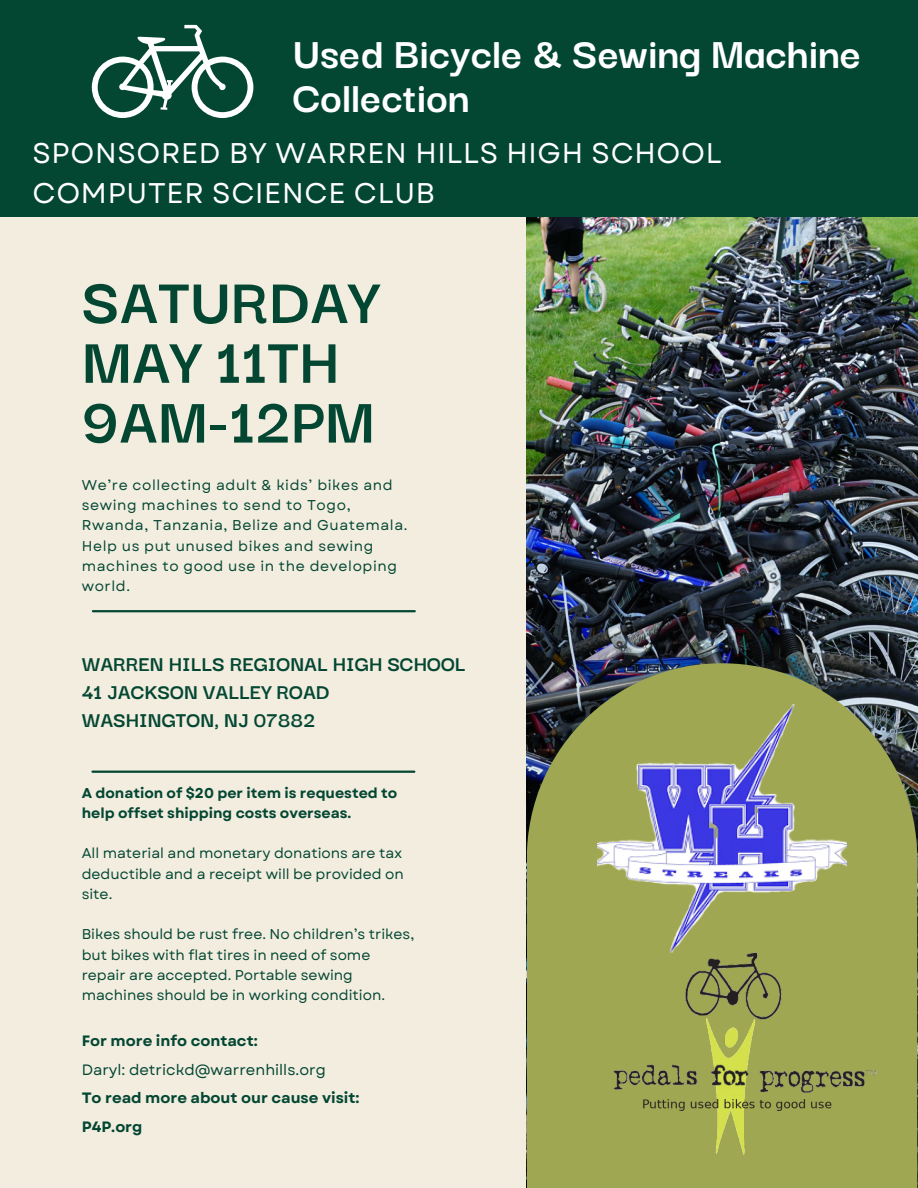
<style>
.page{position:relative;width:918px;height:1188px;background:#f3ede0}
.page>*{position:absolute;margin:0;border:0;box-sizing:border-box;transform-origin:0 0}
.t1{font:700 68.25px/59.8px "Darker Grotesque";color:#034733}
.t2{font:700 45.9px/43.5px "Darker Grotesque";color:#fff}
.t3{font:28.5px/39.8px "Garet";letter-spacing:.025em;color:#fff}
.t4{font:700 22.8px/27.8px "Darker Grotesque";color:#034733}
.t5{font:700 15px "Garet";color:#034733}
.t6{font:15px "Garet";color:#034733}
.t7{font:14.25px/20.2px "Garet";color:#034733;text-align:justify}
.t8{font:14.25px/20.2px "Garet";letter-spacing:.045em;color:#034733}
.t9{font:700 14.25px/20.2px "Garet";color:#034733}
</style>
<div class="page">
<img style="left:527px;top:216px;width:390px;height:447px">
<div style="left:0;top:0;width:918px;height:216px;background:#034733"></div>
<svg style="left:527px;top:663px;width:390px;height:525px;background:#8c9350"></svg>
<hr style="left:93px;top:610px;width:322px;height:2px;background:#034733">
<hr style="left:92px;top:771px;width:322px;height:2px;background:#034733">
<img style="left:598px;top:953px;width:279px;height:201px">
<svg style="left:92px;top:25px;width:161px;height:93px"></svg>
<img style="left:598px;top:705px;width:248px;height:248px">
<h5 class="t2" style="left:293px;top:29px;width:570px">Used Bicycle &amp; Sewing Machine<br>Collection</h5>
<p class="t3" style="left:32px;top:133px;width:691px">SPONSORED BY WARREN HILLS HIGH SCHOOL<br>COMPUTER SCIENCE CLUB</p>
<p class="t1" style="left:82px;top:267px;width:299px">SATURDAY<br>MAY 11TH<br>9AM-12PM</p>
<p class="t8" style="left:82px;top:475px;width:327px">We’re collecting adult &amp; kids’ bikes and sewing machines to send to Togo,<br>Rwanda, Tanzania, Belize and Guatemala.<br>Help us put unused bikes and sewing machines to good use in the developing world.</p>
<h2 class="t4" style="left:82px;top:649px;width:385px">WARREN HILLS REGIONAL HIGH SCHOOL<br>41 JACKSON VALLEY ROAD<br>WASHINGTON, NJ 07882</h2>
<h1 class="t9" style="left:82px;top:783px;width:317px">A donation of $20 per item is requested to help offset shipping costs overseas.</h1>
<p class="t7" style="left:82px;top:843px;width:324px">All material and monetary donations are tax deductible and a receipt will be provided on site.</p>
<h4 class="t7" style="left:82px;top:924px;width:334px;text-align:left">Bikes should be rust free. No children’s trikes, but bikes with flat tires in need of some repair are accepted. Portable sewing machines should be in working condition.</h4>
<h5 class="t5" style="left:82px;top:1030px;width:177px">For more info contact:</h5>
<p class="t6" style="left:82px;top:1059px;width:246px">Daryl: detrickd@warrenhills.org</p>
<p class="t5" style="left:82px;top:1087px;width:279px">To read more about our cause visit:</p>
<h5 class="t5" style="left:82px;top:1116px;width:62px">P4P.org</h5>
</div>
